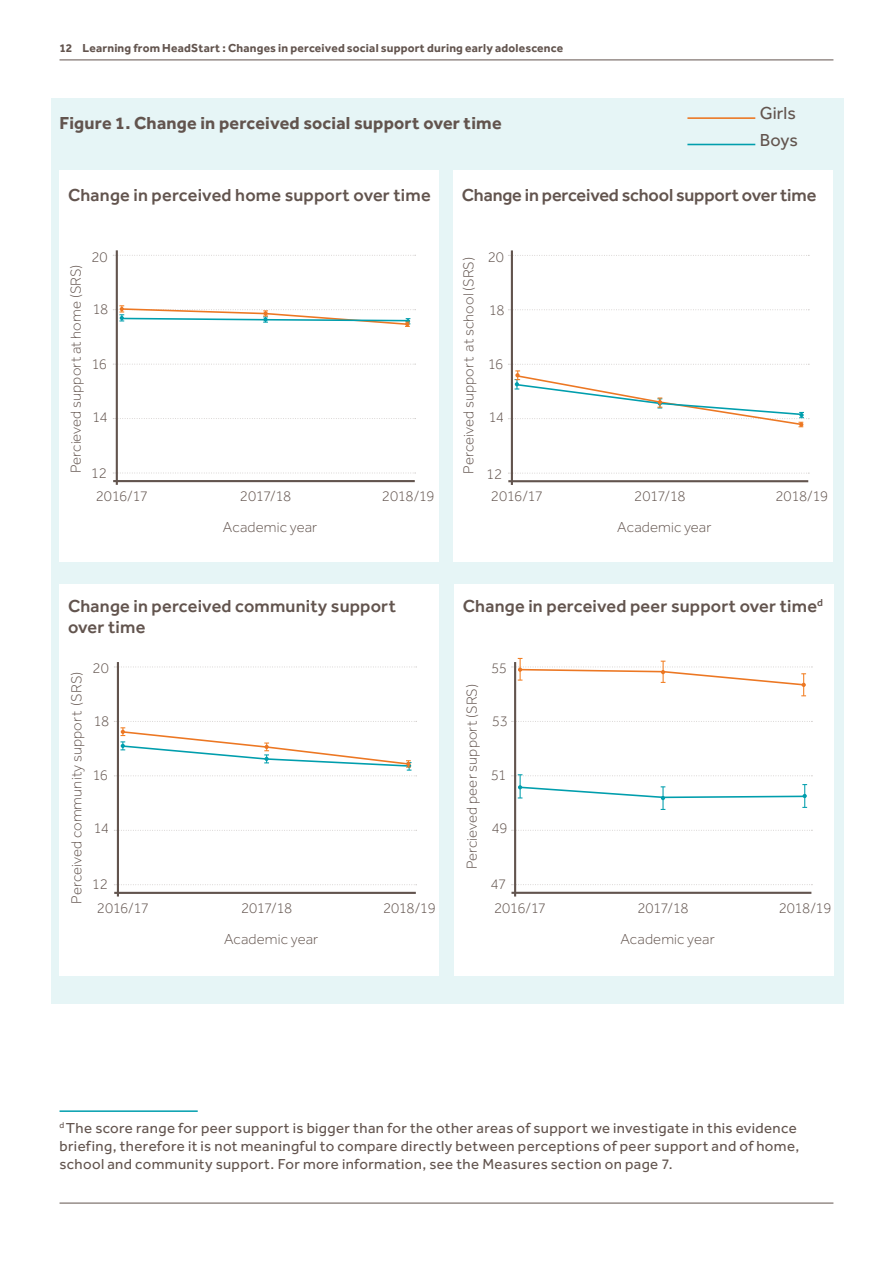
<style>
.page{position:relative;width:893px;height:1263px;background:#fff}
.page>*{position:absolute;margin:0;border:0;box-sizing:border-box;transform-origin:0 0}
.Body_copy{font:500 18px/21px "Effra";letter-spacing:.01em;color:#62544e}
.Body_copy-2{font:700 18px "Effra";letter-spacing:.01em;color:#62544e}
.Body_copy-3{font:500 18px "Effra";letter-spacing:-.01em;color:#62544e}
.Body_copy-4{font:18px "Effra";color:#62544e}
.Body_copy-5{font:300 15px "Effra";color:#62544e}
.Body_copy-6{font:15px/18px "Effra";letter-spacing:.025em;color:#62544e}
.t1{font:700 12px "Effra";letter-spacing:.02em;color:#62544e}
</style>
<div class="page">
<hr style="left:60px;top:60px;width:773px;height:1px;background:#62544e">
<hr style="left:60px;top:1203px;width:773px;height:1px;background:#62544e">
<div style="left:51px;top:98px;width:792px;height:905px;background:#e6f5f6"></div>
<div style="left:60px;top:584px;width:379px;height:391px;background:#fff"></div>
<hr style="left:117px;top:662px;width:2px;height:234px;background:#62544e">
<hr style="left:114px;top:892px;width:302px;height:2px;background:#62544e">
<svg style="left:114px;top:830px;width:303px;height:1px"></svg>
<svg style="left:114px;top:667px;width:303px;height:1px"></svg>
<svg style="left:114px;top:884px;width:303px;height:1px"></svg>
<svg style="left:114px;top:721px;width:303px;height:55px"></svg>
<div style="left:454px;top:584px;width:379px;height:391px;background:#fff"></div>
<div style="left:60px;top:170px;width:379px;height:391px;background:#fff"></div>
<div style="left:453px;top:170px;width:379px;height:391px;background:#fff"></div>
<hr style="left:60px;top:1110px;width:138px;height:2px;background:#009ead">
<hr style="left:116px;top:250px;width:2px;height:235px;background:#62544e">
<hr style="left:113px;top:480px;width:302px;height:2px;background:#62544e">
<svg style="left:113px;top:364px;width:303px;height:1px"></svg>
<svg style="left:113px;top:418px;width:303px;height:1px"></svg>
<svg style="left:113px;top:255px;width:303px;height:1px"></svg>
<svg style="left:113px;top:473px;width:303px;height:1px"></svg>
<svg style="left:113px;top:305px;width:303px;height:22px"></svg>
<svg style="left:508px;top:255px;width:301px;height:1px"></svg>
<hr style="left:511px;top:250px;width:2px;height:235px;background:#62544e">
<hr style="left:508px;top:480px;width:300px;height:2px;background:#62544e">
<svg style="left:508px;top:309px;width:301px;height:1px"></svg>
<svg style="left:508px;top:473px;width:301px;height:1px"></svg>
<svg style="left:508px;top:364px;width:301px;height:63px"></svg>
<hr style="left:514px;top:662px;width:2px;height:234px;background:#62544e">
<hr style="left:511px;top:892px;width:300px;height:2px;background:#62544e">
<svg style="left:511px;top:830px;width:301px;height:1px"></svg>
<svg style="left:511px;top:721px;width:301px;height:1px"></svg>
<svg style="left:511px;top:884px;width:301px;height:1px"></svg>
<svg style="left:511px;top:658px;width:301px;height:38px"></svg>
<svg style="left:511px;top:774px;width:301px;height:36px"></svg>
<hr style="left:687px;top:144px;width:68px;height:1px;background:#009ead">
<hr style="left:687px;top:117px;width:68px;height:2px;background:#ec7723">
<p class="t1" style="left:60px;top:41px;width:505px">12 Learning from HeadStart : Changes in perceived social support during early adolescence</p>
<p class="Body_copy-2" style="left:60px;top:112px;width:444px">Figure 1. Change in perceived social support over time</p>
<p class="Body_copy-4" style="left:760px;top:102px;width:38px">Girls</p>
<p class="Body_copy-4" style="left:760px;top:130px;width:39px">Boys</p>
<p class="Body_copy" style="left:68px;top:184px;width:364px">Change in perceived home support over time</p>
<p class="Body_copy-3" style="left:462px;top:184px;width:356px">Change in perceived school support over time</p>
<p class="Body_copy-5" style="left:67px;top:473px;width:210px;rotate:-90deg">Percieved support at home (SRS)</p>
<p class="Body_copy-5" style="left:92px;top:248px;width:18px">20</p>
<p class="Body_copy-5" style="left:93px;top:301px;width:17px">18</p>
<p class="Body_copy-5" style="left:91px;top:355px;width:17px">16</p>
<p class="Body_copy-5" style="left:92px;top:408px;width:17px">14</p>
<p class="Body_copy-5" style="left:91px;top:464px;width:17px">12</p>
<p class="Body_copy-5" style="left:96px;top:487px;width:54px">2016/17</p>
<p class="Body_copy-5" style="left:240px;top:487px;width:53px">2017/18</p>
<p class="Body_copy-5" style="left:382px;top:487px;width:54px">2018/19</p>
<p class="Body_copy-5" style="left:460px;top:474px;width:218px;rotate:-90deg">Perceived support at school (SRS)</p>
<p class="Body_copy-5" style="left:488px;top:248px;width:18px">20</p>
<p class="Body_copy-5" style="left:489px;top:301px;width:17px">18</p>
<p class="Body_copy-5" style="left:488px;top:355px;width:17px">16</p>
<p class="Body_copy-5" style="left:489px;top:408px;width:17px">14</p>
<p class="Body_copy-5" style="left:486px;top:466px;width:17px">12</p>
<p class="Body_copy-5" style="left:491px;top:487px;width:54px">2016/17</p>
<p class="Body_copy-5" style="left:634px;top:487px;width:53px">2017/18</p>
<p class="Body_copy-5" style="left:775px;top:487px;width:54px">2018/19</p>
<p class="Body_copy-5" style="left:223px;top:519px;width:96px">Academic year</p>
<p class="Body_copy-5" style="left:617px;top:519px;width:96px">Academic year</p>
<p class="Body_copy" style="left:68px;top:595px;width:329px">Change in perceived community support over time</p>
<p class="Body_copy" style="left:463px;top:595px;width:362px">Change in perceived peer support over time<sup>d</sup></p>
<p class="Body_copy-5" style="left:68px;top:904px;width:233px;rotate:-90deg">Perceived community support (SRS)</p>
<p class="Body_copy-5" style="left:93px;top:660px;width:18px">20</p>
<p class="Body_copy-5" style="left:94px;top:713px;width:17px">18</p>
<p class="Body_copy-5" style="left:92px;top:767px;width:17px">16</p>
<p class="Body_copy-5" style="left:93px;top:820px;width:17px">14</p>
<p class="Body_copy-5" style="left:92px;top:876px;width:17px">12</p>
<p class="Body_copy-5" style="left:97px;top:899px;width:54px">2016/17</p>
<p class="Body_copy-5" style="left:241px;top:899px;width:53px">2017/18</p>
<p class="Body_copy-5" style="left:383px;top:899px;width:54px">2018/19</p>
<p class="Body_copy-5" style="left:463px;top:869px;width:187px;rotate:-90deg">Percieved peer support (SRS)</p>
<p class="Body_copy-5" style="left:491px;top:660px;width:18px">55</p>
<p class="Body_copy-5" style="left:492px;top:713px;width:18px">53</p>
<p class="Body_copy-5" style="left:491px;top:767px;width:17px">51</p>
<p class="Body_copy-5" style="left:491px;top:820px;width:18px">49</p>
<p class="Body_copy-5" style="left:490px;top:876px;width:17px">47</p>
<p class="Body_copy-5" style="left:494px;top:899px;width:54px">2016/17</p>
<p class="Body_copy-5" style="left:637px;top:899px;width:53px">2017/18</p>
<p class="Body_copy-5" style="left:779px;top:899px;width:54px">2018/19</p>
<p class="Body_copy-5" style="left:224px;top:930px;width:96px">Academic year</p>
<p class="Body_copy-5" style="left:620px;top:930px;width:96px">Academic year</p>
<p class="Body_copy-6" style="left:60px;top:1119px;width:741px"><sup>d</sup> The score range for peer support is bigger than for the other areas of support we investigate in this evidence briefing, therefore it is not meaningful to compare directly between perceptions of peer support and of home, school and community support. For more information, see the Measures section on page 7.</p>
</div>
